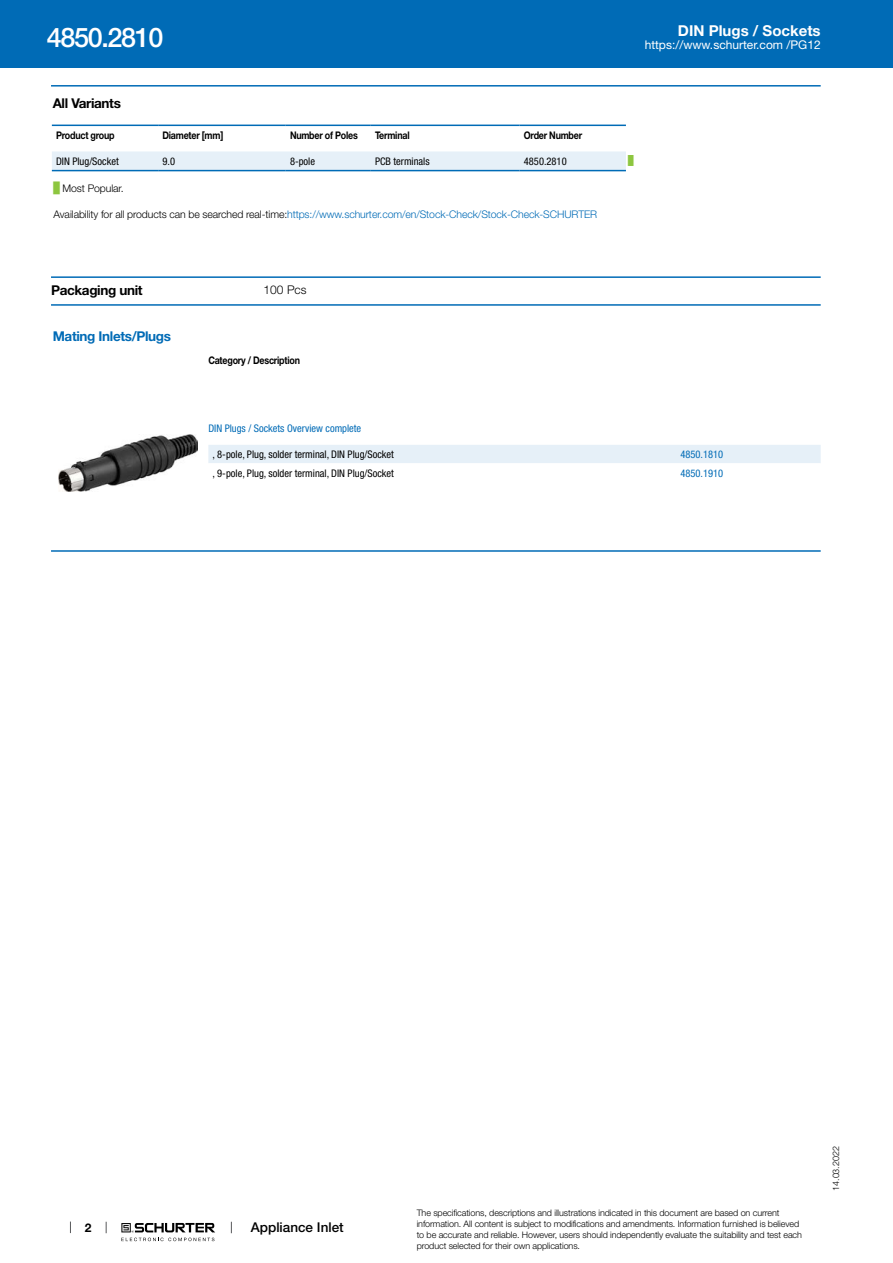
<style>
.page{position:relative;width:893px;height:1263px;background:#fff}
.page>*{position:absolute;margin:0;border:0;box-sizing:border-box;transform-origin:0 0}
.t1{font:500 27px "Helvetica Neue LT";letter-spacing:-.05em;color:#fff}
.t2{font:700 15px "Helvetica Neue LT";color:#fff}
.t3{font:700 13.5px "Helvetica Neue LT";letter-spacing:-.025em;color:#000}
.t4{font:700 13.5px "Helvetica Neue LT";letter-spacing:-.025em;color:#006bb6}
.t5{font:500 13.5px "Helvetica Neue LT";color:#000}
.t6{font:12px "Helvetica Neue LT";color:#fff}
.t7{font:300 12px "Helvetica Neue LT";color:#000}
.t8{font:700 12px "Helvetica Neue LT";color:#000}
.t9{font:condensed 10.5px "Helvetica Neue LT";color:#000}
.t10{font:300 10.5px "Helvetica Neue LT";letter-spacing:-.01em;color:#006bb6}
.t11{font:700 10.5px "Helvetica Neue LT";letter-spacing:-.025em;color:#000;scale:.85 1}
.t12{font:condensed 10.5px "Helvetica Neue LT";color:#006bb6}
.t13{font:300 10.5px "Helvetica Neue LT";letter-spacing:-.01em;color:#000}
.t14{font:300 9px/10.8px "Helvetica Neue LT";letter-spacing:-.01em;color:#000}
.t15{font:9px "Arial Unicode MS";color:#8dc63f}
.s1{font-family:"Arial Unicode MS";font-weight:400;color:#8dc63f}
.s2{color:#000}
</style>
<div class="page">
<svg style="left:70px;top:1221px;width:1px;height:12px"></svg>
<svg style="left:121px;top:1223px;width:94px;height:18px"></svg>
<div style="left:0;top:0;width:893px;height:68px;background:#006bb6"></div>
<hr style="left:51px;top:85px;width:770px;height:2px;background:#006bb6">
<svg style="left:52px;top:126px;width:574px;height:46px"></svg>
<svg style="left:52px;top:151px;width:574px;height:19px;background:#e4eff7"></svg>
<hr style="left:52px;top:125px;width:106px;height:1px;background:#006bb6">
<hr style="left:158px;top:125px;width:128px;height:1px;background:#006bb6">
<hr style="left:286px;top:125px;width:85px;height:1px;background:#006bb6">
<hr style="left:371px;top:125px;width:149px;height:1px;background:#006bb6">
<hr style="left:520px;top:125px;width:106px;height:1px;background:#006bb6">
<hr style="left:52px;top:170px;width:106px;height:1px;background:#006bb6">
<hr style="left:158px;top:170px;width:128px;height:1px;background:#006bb6">
<hr style="left:286px;top:170px;width:85px;height:1px;background:#006bb6">
<hr style="left:371px;top:170px;width:149px;height:1px;background:#006bb6">
<hr style="left:520px;top:170px;width:106px;height:1px;background:#006bb6">
<hr style="left:51px;top:276px;width:770px;height:2px;background:#006bb6">
<hr style="left:51px;top:304px;width:770px;height:2px;background:#006bb6">
<img style="left:58px;top:435px;width:139px;height:57px">
<div style="left:208px;top:445px;width:613px;height:18px;background:#e6f0f8"></div>
<hr style="left:51px;top:550px;width:770px;height:2px;background:#006bb6">
<h1 class="t1" style="left:47px;top:21px;width:118px">4850.2810</h1>
<h2 class="t2" style="left:678px;top:21px;width:144px">DIN Plugs / Sockets</h2>
<h3 class="t6" style="left:645px;top:38px;width:178px">https://www.schurter.com /PG12</h3>
<h3 class="t3" style="left:53px;top:95px;width:70px">All Variants</h3>
<p class="t11" style="left:56px;top:128px;width:70px">Product group</p>
<p class="t11" style="left:162px;top:128px;width:73px">Diameter [mm]</p>
<p class="t11" style="left:290px;top:128px;width:81px">Number of Poles</p>
<p class="t11" style="left:375px;top:128px;width:42px">Terminal</p>
<p class="t11" style="left:524px;top:128px;width:70px">Order Number</p>
<p class="t9" style="left:56px;top:155px;width:64px">DIN Plug/Socket</p>
<p class="t9" style="left:162px;top:155px;width:14px">9.0</p>
<p class="t9" style="left:290px;top:155px;width:27px">8-pole</p>
<p class="t9" style="left:375px;top:155px;width:56px">PCB terminals</p>
<p class="t9" style="left:524px;top:155px;width:44px">4850.2810</p>
<p class="t15" style="left:628px;top:155px;width:7px">█</p>
<p class="t13" style="left:54px;top:181px;width:72px"><span class="s1">█</span> Most Popular.</p>
<p class="t10" style="left:54px;top:208px;width:545px"><span class="s2">Availability for all products can be searched real-time:</span>https://www.schurter.com/en/Stock-Check/Stock-Check-SCHURTER</p>
<h3 class="t3" style="left:51px;top:282px;width:93px">Packaging unit</h3>
<h3 class="t7" style="left:264px;top:283px;width:44px">100 Pcs</h3>
<h3 class="t4" style="left:53px;top:328px;width:120px">Mating Inlets/Plugs</h3>
<p class="t11" style="left:208px;top:354px;width:109px">Category / Description</p>
<p class="t12" style="left:208px;top:422px;width:154px">DIN Plugs / Sockets Overview complete</p>
<p class="t9" style="left:213px;top:448px;width:183px">, 8-pole, Plug, solder terminal, DIN Plug/Socket</p>
<p class="t12" style="left:680px;top:448px;width:44px">4850.1810</p>
<p class="t9" style="left:213px;top:467px;width:183px">, 9-pole, Plug, solder terminal, DIN Plug/Socket</p>
<p class="t12" style="left:680px;top:467px;width:44px">4850.1910</p>
<h3 class="t8" style="left:85px;top:1220px;width:8px">2</h3>
<h3 class="t5" style="left:251px;top:1219px;width:94px">Appliance Inlet</h3>
<p class="t14" style="left:417px;top:1207px;width:387px">The specifications, descriptions and illustrations indicated in this document are based on current information. All content is subject to modifications and amendments. Information furnished is believed to be accurate and reliable. However, users should independently evaluate the suitability and test each product selected for their own applications.</p>
<p class="t14" style="left:830px;top:1191px;width:46px;rotate:-90deg">14.03.2022</p>
</div>
